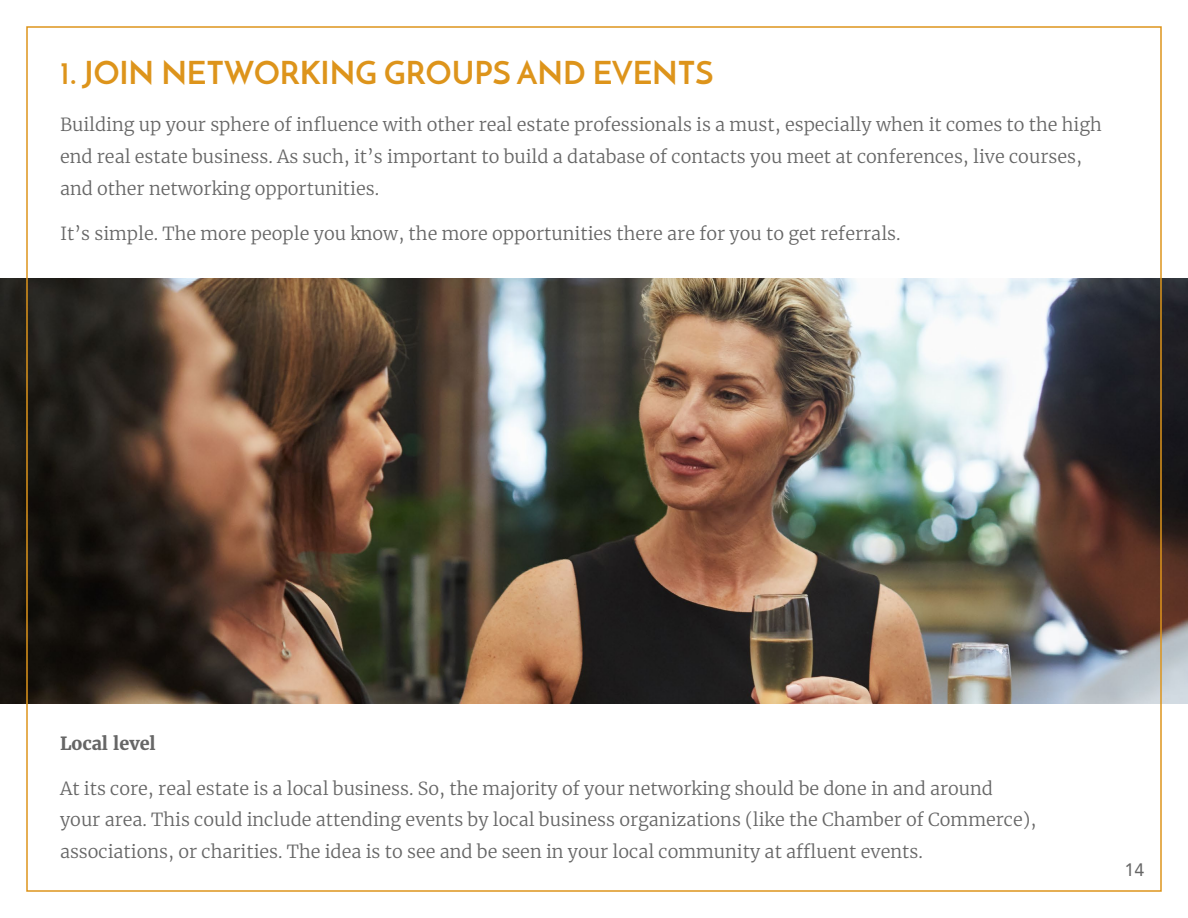
<style>
.page{position:relative;width:1188px;height:918px;background:#fff}
.page>*{position:absolute;margin:0;border:0;box-sizing:border-box;transform-origin:0 0}
.t1{font:700 31.5px "Josefin Sans";color:#dd941b}
.t2{font:300 18px/32.1px "Merriweather";color:#666}
.t3{font:700 18px "Merriweather";color:#666}
.t4{font:18px "Avenir";color:#666}
</style>
<div class="page">
<img style="left:0;top:279px;width:1188px;height:424px">
<h1 class="t1" style="left:60px;top:53px;width:655px">1. JOIN NETWORKING GROUPS AND EVENTS</h1>
<p class="t2" style="left:60px;top:108px;width:1043px">Building up your sphere of influence with other real estate professionals is a must, especially when it comes to the high end real estate business. As such, it’s important to build a database of contacts you meet at conferences, live courses, and other networking opportunities.</p>
<p class="t2" style="left:60px;top:217px;width:842px">It’s simple. The more people you know, the more opportunities there are for you to get referrals.</p>
<p class="t3" style="left:60px;top:732px;width:97px">Local level</p>
<p class="t2" style="left:60px;top:772px;width:978px;line-height:31.5px">At its core, real estate is a local business. So, the majority of your networking should be done in and around your area. This could include attending events by local business organizations (like the Chamber of Commerce), associations, or charities. The idea is to see and be seen in your local community at affluent events.</p>
<p class="t4" style="left:1124px;top:855px;width:22px">14</p>
</div>
